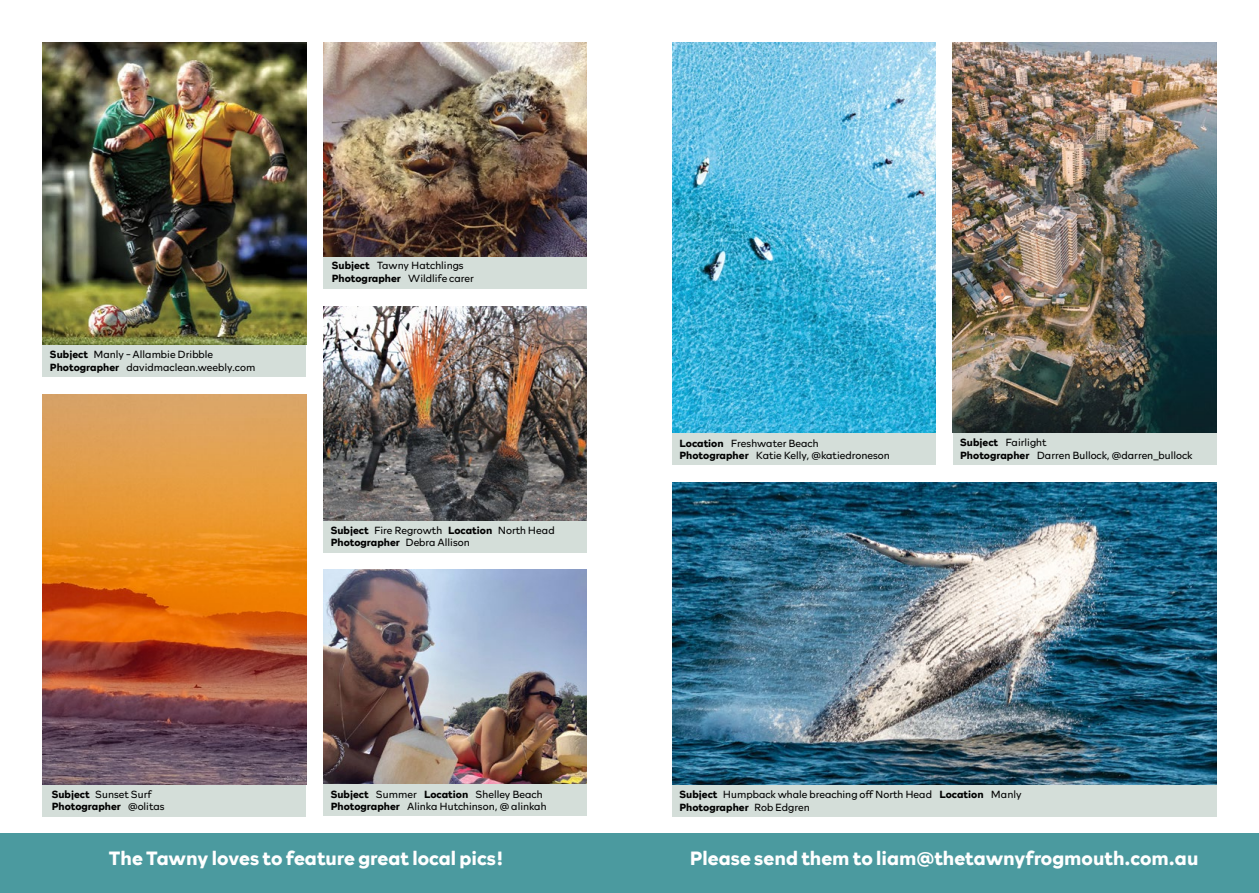
<style>
.page{position:relative;width:1259px;height:893px;background:#fff}
.page>*{position:absolute;margin:0;border:0;box-sizing:border-box;transform-origin:0 0}
.t1{font:700 19.5px "Rockford Sans";color:#fff}
.t2{font:300 10.5px/12.6px "Rockford Sans";color:#000}
.t3{font:700 10.5px/12.6px "Rockford Sans";color:#000}
.s1{font-weight:700}
.s2{font-weight:300}
</style>
<div class="page">
<div style="left:323px;top:257px;width:264px;height:32px;background:#d4ded9"></div>
<div style="left:323px;top:784px;width:264px;height:32px;background:#d4ded9"></div>
<div style="left:43px;top:345px;width:263px;height:32px;background:#d4ded9"></div>
<div style="left:323px;top:520px;width:264px;height:32px;background:#d4ded9"></div>
<div style="left:43px;top:785px;width:263px;height:32px;background:#d4ded9"></div>
<div style="left:0;top:833px;width:651px;height:60px;background:#4b9a9f"></div>
<img style="left:43px;top:43px;width:263px;height:302px">
<img style="left:323px;top:43px;width:264px;height:214px">
<img style="left:323px;top:570px;width:264px;height:214px">
<img style="left:43px;top:395px;width:263px;height:389px">
<img style="left:323px;top:306px;width:264px;height:214px">
<div style="left:608px;top:833px;width:651px;height:60px;background:#4b9a9f"></div>
<div style="left:672px;top:785px;width:544px;height:32px;background:#d4ded9"></div>
<div style="left:672px;top:433px;width:263px;height:32px;background:#d4ded9"></div>
<div style="left:952px;top:432px;width:264px;height:33px;background:#d4ded9"></div>
<img style="left:672px;top:482px;width:544px;height:303px">
<img style="left:672px;top:43px;width:263px;height:390px">
<img style="left:952px;top:43px;width:264px;height:389px">
<p class="t2" style="left:50px;top:348px;width:207px"><span class="s1">Subject</span> Manly - Allambie Dribble<br><span class="s1">Photographer</span> davidmaclean.weebly.com</p>
<p class="t2" style="left:332px;top:259px;width:144px"><span class="s1">Subject</span> Tawny Hatchlings<br><span class="s1">Photographer</span> Wildlife carer</p>
<p class="t2" style="left:331px;top:523px;width:225px"><span class="s1">Subject</span> Fire Regrowth <span class="s1">Location</span> North Head<br><span class="s1">Photographer</span> Debra Allison</p>
<p class="t3" style="left:52px;top:787px;width:115px">Subject <span class="s2">Sunset Surf<br></span>Photographer <span class="s2">@olitas</span></p>
<p class="t2" style="left:331px;top:787px;width:217px"><span class="s1">Subject</span> Summer <span class="s1">Location</span> Shelley Beach<br><span class="s1">Photographer</span> Alinka Hutchinson, @ alinkah</p>
<h1 class="t1" style="left:109px;top:843px;width:396px">The Tawny loves to feature great local pics!</h1>
<p class="t2" style="left:679px;top:436px;width:212px"><span class="s1">Location</span> Freshwater Beach<br><span class="s1">Photographer</span> Katie Kelly, @katiedroneson</p>
<p class="t2" style="left:960px;top:436px;width:234px"><span class="s1">Subject</span> Fairlight<br><span class="s1">Photographer</span> Darren Bullock, @darren_bullock</p>
<p class="t2" style="left:679px;top:788px;width:343px"><span class="s1">Subject</span> Humpback whale breaching off North Head <span class="s1">Location</span> Manly<br><span class="s1">Photographer</span> Rob Edgren</p>
<h1 class="t1" style="left:690px;top:843px;width:510px">Please send them to liam@thetawnyfrogmouth.com.au</h1>
</div>
